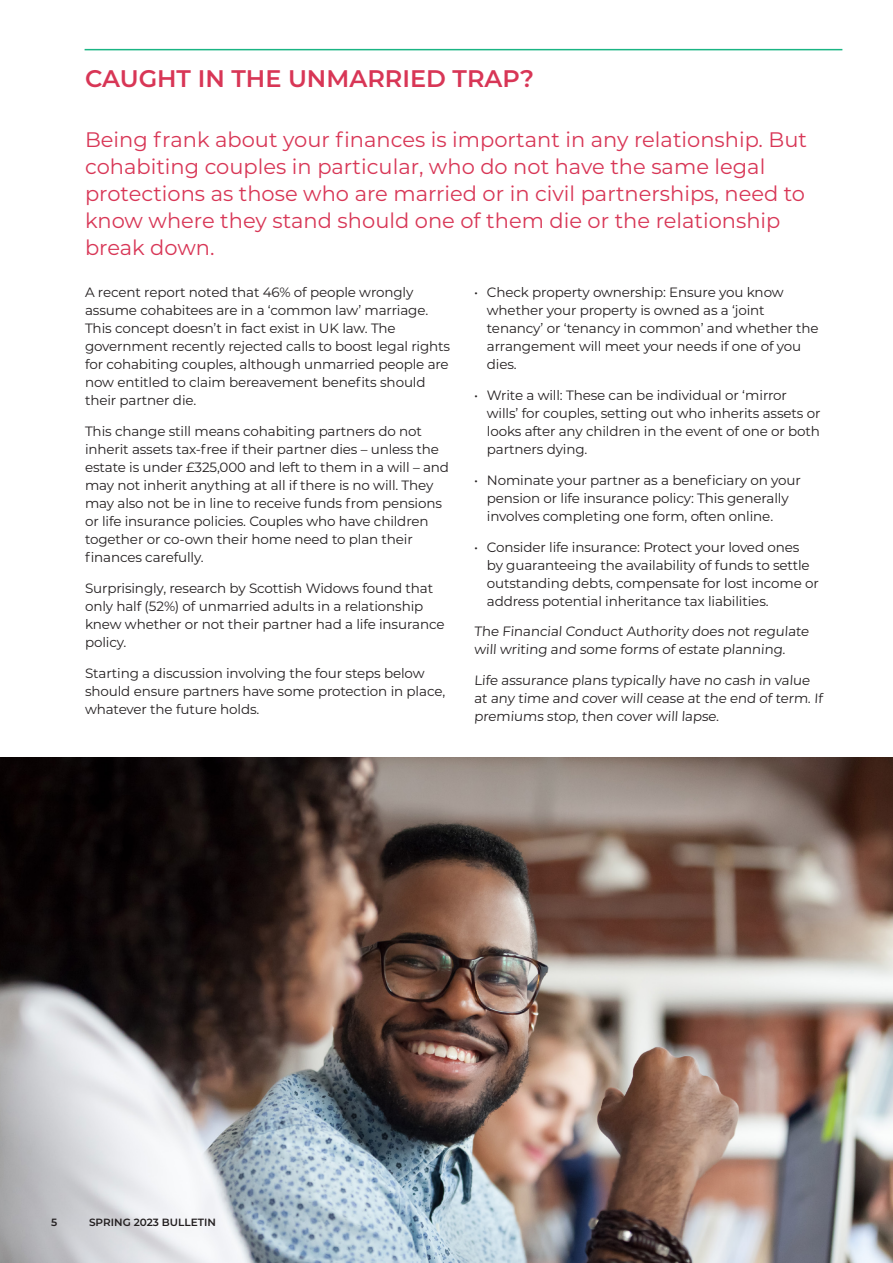
<style>
.page{position:relative;width:893px;height:1263px;background:#fff}
.page>*{position:absolute;margin:0;border:0;box-sizing:border-box;transform-origin:0 0}
.t1{font:600 24px "Montserrat";color:#d83656}
.Main_intro{font:21px/27px "Montserrat";color:#d83656}
.t2{font:13.5px/18px "Montserrat";letter-spacing:-.01em;color:#231f20}
.t3{font:600 10.5px "Montserrat";color:#231f20}
</style>
<div class="page">
<hr style="left:85px;top:49px;width:757px;height:1px;background:#1ab584">
<img style="left:0;top:758px;width:893px;height:505px">
<h1 class="t1" style="left:85px;top:62px;width:450px">CAUGHT IN THE UNMARRIED TRAP?</h1>
<p class="Main_intro" style="left:85px;top:125px;width:723px">Being frank about your finances is important in any relationship. But cohabiting couples in particular, who do not have the same legal protections as those who are married or in civil partnerships, need to know where they stand should one of them die or the relationship break down.</p>
<h2 class="t2" style="left:85px;top:283px;width:367px">A recent report noted that 46% of people wrongly assume cohabitees are in a ‘common law’ marriage.<br>This concept doesn’t in fact exist in UK law. The government recently rejected calls to boost legal rights for cohabiting couples, although unmarried people are now entitled to claim bereavement benefits should their partner die.</h2>
<h2 class="t2" style="left:85px;top:422px;width:365px">This change still means cohabiting partners do not inherit assets tax-free if their partner dies – unless the estate is under £325,000 and left to them in a will – and may not inherit anything at all if there is no will. They may also not be in line to receive funds from pensions or life insurance policies. Couples who have children together or co-own their home need to plan their finances carefully.</h2>
<h2 class="t2" style="left:85px;top:578px;width:361px">Surprisingly, research by Scottish Widows found that only half (52%) of unmarried adults in a relationship knew whether or not their partner had a life insurance policy.</h2>
<h2 class="t2" style="left:85px;top:663px;width:362px">Starting a discussion involving the four steps below should ensure partners have some protection in place, whatever the future holds.</h2>
<p class="t2" style="left:487px;top:283px;width:333px;text-indent:-13px">• Check property ownership: Ensure you know whether your property is owned as a ‘joint tenancy’ or ‘tenancy in common’ and whether the arrangement will meet your needs if one of you dies.</p>
<p class="t2" style="left:487px;top:386px;width:335px;text-indent:-13px">• Write a will: These can be individual or ‘mirror wills’ for couples, setting out who inherits assets or looks after any children in the event of one or both partners dying.</p>
<p class="t2" style="left:487px;top:470px;width:315px;text-indent:-13px">• Nominate your partner as a beneficiary on your pension or life insurance policy: This generally involves completing one form, often online.</p>
<p class="t2" style="left:487px;top:537px;width:334px;text-indent:-13px">• Consider life insurance: Protect your loved ones<br>by guaranteeing the availability of funds to settle outstanding debts, compensate for lost income or address potential inheritance tax liabilities.</p>
<h2 class="t2" style="left:474px;top:622px;width:338px">The Financial Conduct Authority does not regulate will writing and some forms of estate planning.</h2>
<h2 class="t2" style="left:474px;top:671px;width:350px">Life assurance plans typically have no cash in value at any time and cover will cease at the end of term. If premiums stop, then cover will lapse.</h2>
<p class="t3" style="left:51px;top:1215px;width:8px">5</p>
<p class="t3" style="left:89px;top:1215px;width:128px">SPRING 2023 BULLETIN</p>
</div>
